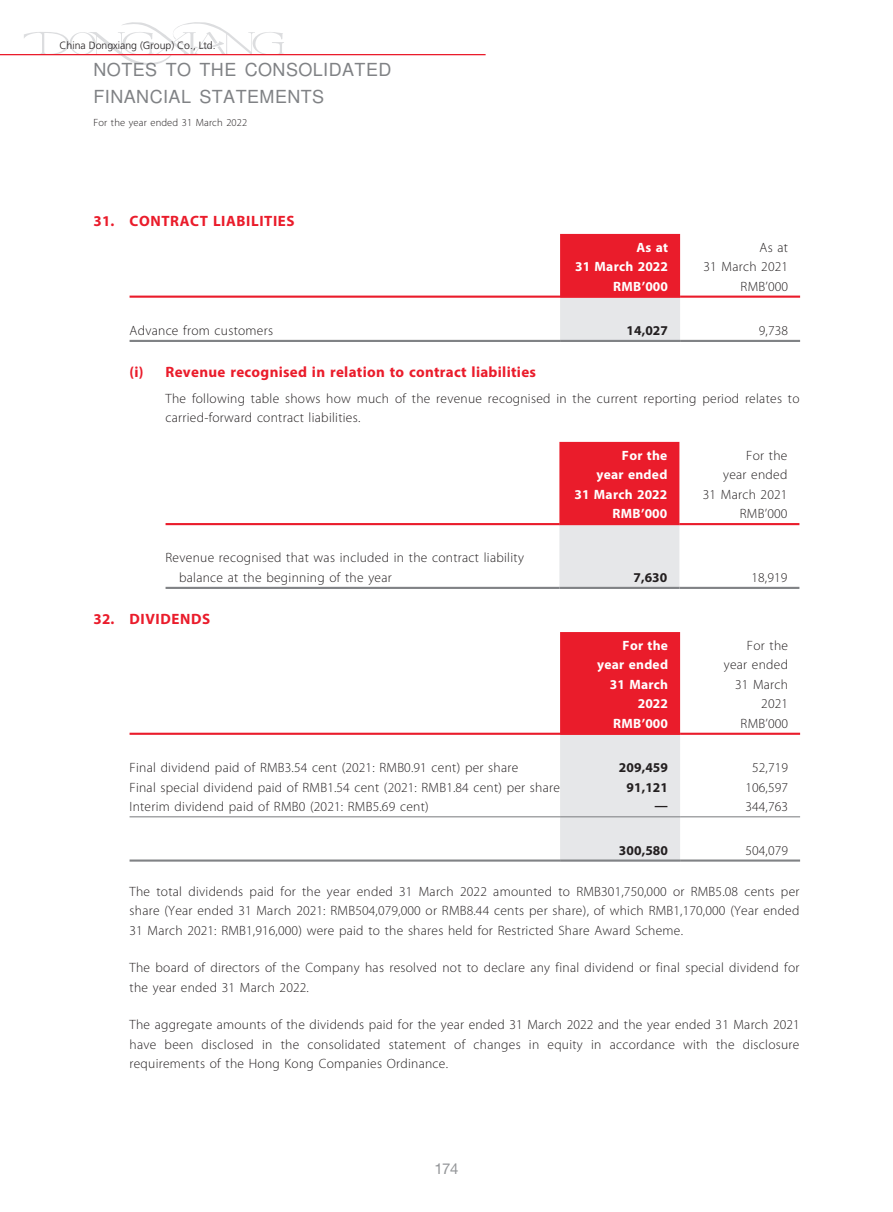
<style>
.page{position:relative;width:893px;height:1212px;background:#fff}
.page>*{position:absolute;margin:0;border:0;box-sizing:border-box;transform-origin:0 0}
.t1{font:18px/27px "Nimbus San L";letter-spacing:.025em;color:#808285}
._04___H2{font:700 15px "Myriad Pro";letter-spacing:.02em;color:#ea1c2b}
._03_H1{font:700 15px "Myriad Pro";letter-spacing:.04em;color:#ea1c2b}
.t2{font:15px "Helvetica Neue LT Std";color:#939598}
._12___P2{font:300 13.5px/19.5px "Myriad Pro";letter-spacing:.02em;color:#231f20;text-align:justify}
._15_Table_Stub{font:300 13.5px/19.5px "Myriad Pro";letter-spacing:.02em;color:#231f20}
._01_Body_Text{font:300 13.5px/19.5px "Myriad Pro";letter-spacing:.02em;color:#231f20;text-align:right}
._13_____P4{font:300 13.5px/19.5px "Myriad Pro";letter-spacing:.02em;color:#231f20}
._01_Body_Text-2{font:700 13.5px/19.5px "Myriad Pro";letter-spacing:.02em;color:#fff;text-align:right}
._01_Body_Text-3{font:700 13.5px "Myriad Pro";letter-spacing:.01em;color:#231f20}
.t3{font:300 10.5px "Frutiger LT Std";color:#231f20}
.t4{font:300 10.5px "Myriad Pro";letter-spacing:.01em;color:#231f20}
</style>
<div class="page">
<svg style="left:24px;top:22px;width:260px;height:44px"></svg>
<hr style="left:0;top:54px;width:486px;height:1px;background:#ea1c2b">
<svg style="left:560px;top:234px;width:120px;height:106px;background:#e86e77"></svg>
<hr style="left:130px;top:296px;width:430px;height:2px;background:#ea1c2b">
<hr style="left:560px;top:296px;width:120px;height:2px;background:#ea1c2b">
<hr style="left:680px;top:296px;width:120px;height:2px;background:#ea1c2b">
<hr style="left:130px;top:340px;width:430px;height:2px;background:#808285">
<hr style="left:560px;top:340px;width:120px;height:2px;background:#808285">
<hr style="left:680px;top:340px;width:120px;height:2px;background:#808285">
<svg style="left:559px;top:442px;width:120px;height:145px;background:#e8757e"></svg>
<hr style="left:166px;top:523px;width:393px;height:2px;background:#ea1c2b">
<hr style="left:559px;top:523px;width:120px;height:2px;background:#ea1c2b">
<hr style="left:679px;top:523px;width:120px;height:2px;background:#ea1c2b">
<hr style="left:166px;top:587px;width:393px;height:2px;background:#808285">
<hr style="left:559px;top:587px;width:120px;height:2px;background:#808285">
<hr style="left:679px;top:587px;width:120px;height:2px;background:#808285">
<svg style="left:560px;top:632px;width:120px;height:227px;background:#e78b93"></svg>
<hr style="left:130px;top:733px;width:430px;height:2px;background:#ea1c2b">
<hr style="left:560px;top:733px;width:120px;height:2px;background:#ea1c2b">
<hr style="left:680px;top:733px;width:120px;height:2px;background:#ea1c2b">
<hr style="left:130px;top:816px;width:430px;height:1px;background:#808285">
<hr style="left:560px;top:816px;width:120px;height:1px;background:#808285">
<hr style="left:680px;top:816px;width:120px;height:1px;background:#808285">
<hr style="left:130px;top:859px;width:430px;height:3px;background:#808285">
<hr style="left:560px;top:859px;width:120px;height:3px;background:#808285">
<hr style="left:680px;top:859px;width:120px;height:3px;background:#808285">
<p class="t3" style="left:60px;top:39px;width:158px">China Dongxiang (Group) Co., Ltd.</p>
<h1 class="t1" style="left:94px;top:55px;width:299px">NOTES TO THE CONSOLIDATED<br>FINANCIAL STATEMENTS</h1>
<p class="t4" style="left:94px;top:117px;width:155px">For the year ended 31 March 2022</p>
<p class="_03_H1" style="left:94px;top:211px;width:203px">31. CONTRACT LIABILITIES</p>
<p class="_01_Body_Text-2" style="left:575px;top:237px;width:94px">As at<br>31 March 2022</p>
<p class="_01_Body_Text" style="left:703px;top:238px;width:86px">As at<br>31 March 2021</p>
<p class="_01_Body_Text-2" style="left:613px;top:276px;width:56px">RMB’000</p>
<p class="_01_Body_Text" style="left:741px;top:277px;width:49px">RMB’000</p>
<p class="_15_Table_Stub" style="left:130px;top:321px;width:145px">Advance from customers</p>
<p class="_01_Body_Text-3" style="left:626px;top:322px;width:43px">14,027</p>
<p class="_01_Body_Text" style="left:759px;top:321px;width:31px">9,738</p>
<p class="_04___H2" style="left:130px;top:362px;width:408px">(i) Revenue recognised in relation to contract liabilities</p>
<p class="_13_____P4" style="left:166px;top:389px;width:635px">The following table shows how much of the revenue recognised in the current reporting period relates to carried-forward contract liabilities.</p>
<p class="_01_Body_Text-2" style="left:574px;top:445px;width:94px">For the<br>year ended<br>31 March 2022</p>
<p class="_01_Body_Text" style="left:703px;top:446px;width:86px">For the<br>year ended<br>31 March 2021</p>
<p class="_01_Body_Text-2" style="left:613px;top:503px;width:56px">RMB’000</p>
<p class="_01_Body_Text" style="left:740px;top:504px;width:49px">RMB’000</p>
<p class="_15_Table_Stub" style="left:179px;top:548px;width:346px;text-indent:-14px">Revenue recognised that was included in the contract liability balance at the beginning of the year</p>
<p class="_01_Body_Text-3" style="left:633px;top:569px;width:36px">7,630</p>
<p class="_01_Body_Text" style="left:751px;top:568px;width:38px">18,919</p>
<p class="_03_H1" style="left:94px;top:609px;width:118px">32. DIVIDENDS</p>
<p class="_01_Body_Text-2" style="left:597px;top:635px;width:72px">For the year ended<br>31 March<br>2022</p>
<p class="_01_Body_Text" style="left:724px;top:636px;width:66px">For the year ended<br>31 March<br>2021</p>
<p class="_01_Body_Text-2" style="left:613px;top:713px;width:56px">RMB’000</p>
<p class="_01_Body_Text" style="left:741px;top:714px;width:49px">RMB’000</p>
<p class="_15_Table_Stub" style="left:130px;top:758px;width:390px">Final dividend paid of RMB3.54 cent (2021: RMB0.91 cent) per share</p>
<p class="_01_Body_Text-3" style="left:619px;top:759px;width:51px">209,459</p>
<p class="_01_Body_Text" style="left:752px;top:758px;width:38px">52,719</p>
<p class="_15_Table_Stub" style="left:130px;top:777px;width:432px">Final special dividend paid of RMB1.54 cent (2021: RMB1.84 cent) per share</p>
<p class="_01_Body_Text-3" style="left:626px;top:778px;width:43px">91,121</p>
<p class="_01_Body_Text" style="left:745px;top:777px;width:44px">106,597</p>
<p class="_15_Table_Stub" style="left:130px;top:797px;width:301px">Interim dividend paid of RMB0 (2021: RMB5.69 cent)</p>
<p class="_01_Body_Text-3" style="left:655px;top:796px;width:15px">—</p>
<p class="_01_Body_Text" style="left:745px;top:797px;width:44px">344,763</p>
<p class="_01_Body_Text-3" style="left:619px;top:841px;width:51px">300,580</p>
<p class="_01_Body_Text" style="left:745px;top:840px;width:44px">504,079</p>
<p class="_12___P2" style="left:130px;top:882px;width:671px">The total dividends paid for the year ended 31 March 2022 amounted to RMB301,750,000 or RMB5.08 cents per share (Year ended 31 March 2021: RMB504,079,000 or RMB8.44 cents per share), of which RMB1,170,000 (Year ended 31 March 2021: RMB1,916,000) were paid to the shares held for Restricted Share Award Scheme.</p>
<p class="_12___P2" style="left:130px;top:958px;width:671px">The board of directors of the Company has resolved not to declare any final dividend or final special dividend for the year ended 31 March 2022.</p>
<p class="_12___P2" style="left:130px;top:1015px;width:672px">The aggregate amounts of the dividends paid for the year ended 31 March 2022 and the year ended 31 March 2021 have been disclosed in the consolidated statement of changes in equity in accordance with the disclosure requirements of the Hong Kong Companies Ordinance.</p>
<p class="t2" style="left:434px;top:1160px;width:25px">174</p>
</div>
